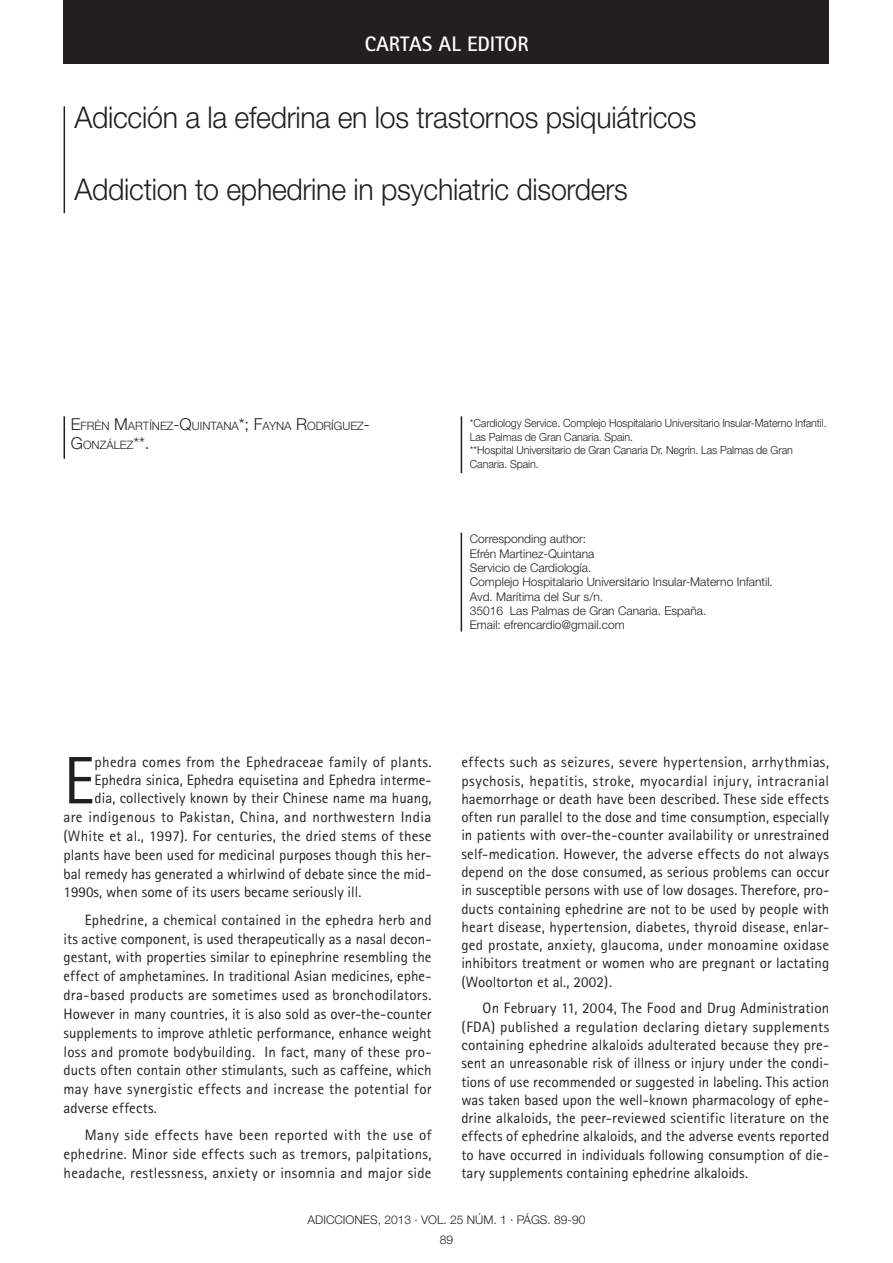
<style>
.page{position:relative;width:893px;height:1263px;background:#fff}
.page>*{position:absolute;margin:0;border:0;box-sizing:border-box;transform-origin:0 0}
.Primer_párrafo{font:67.2px "Rotis Sans Serif";color:#231f20}
.Título{font:300 30px "Helvetica Neue LT Std";letter-spacing:-.01em;color:#231f20;scale:.95 1}
.t1{font:700 21px "Rotis Sans Serif";color:#fff}
.Tx{font:15px/18.3px "Rotis Sans Serif";letter-spacing:.01em;color:#231f20;text-align:justify}
.Primer_párrafo-2{font:15px "Rotis Sans Serif";color:#231f20}
.Primer_párrafo-3{font:15px "Rotis Sans Serif";letter-spacing:.025em;color:#231f20}
.Correspondencia{font:300 12px "Helvetica Neue LT Std";color:#231f20}
.Autores{font:300 11.55px/19.8px "Helvetica Neue LT Std";color:#231f20}
.Credenciales{font:300 11.25px/13.5px "Helvetica Neue LT Std";letter-spacing:-.01em;color:#231f20;scale:.95 1}
.s1{font-size:16.5px}
</style>
<div class="page">
<div style="left:64px;top:0;width:765px;height:64px;background:#231f20"></div>
<hr style="left:64px;top:106px;width:1px;height:107px;background:#231f20">
<hr style="left:64px;top:416px;width:1px;height:43px;background:#231f20">
<hr style="left:461px;top:416px;width:1px;height:57px;background:#231f20">
<hr style="left:461px;top:533px;width:1px;height:98px;background:#231f20">
<p class="t1" style="left:365px;top:30px;width:166px">CARTAS AL EDITOR</p>
<p class="Título" style="left:74px;top:99px;width:656px">Adicción a la efedrina en los trastornos psiquiátricos</p>
<p class="Título" style="left:74px;top:171px;width:584px">Addiction to ephedrine in psychiatric disorders</p>
<p class="Autores" style="left:71px;top:415px;width:301px"><span class="s1">E</span>FRÉN <span class="s1">M</span>ARTÍNEZ<span class="s1">-Q</span>UINTANA<span class="s1">*; F</span>AYNA <span class="s1">R</span>ODRÍGUEZ<span class="s1">-<br>G</span>ONZÁLEZ<span class="s1">**.</span></p>
<p class="Credenciales" style="left:470px;top:416px;width:377px">*Cardiology Service. Complejo Hospitalario Universitario Insular-Materno Infantil.<br>Las Palmas de Gran Canaria. Spain.</p>
<p class="Credenciales" style="left:470px;top:443px;width:341px">**Hospital Universitario de Gran Canaria Dr. Negrín. Las Palmas de Gran<br>Canaria. Spain.</p>
<p class="Correspondencia" style="left:470px;top:532px;width:118px">Corresponding author:</p>
<p class="Correspondencia" style="left:470px;top:546px;width:126px">Efrén Martínez-Quintana</p>
<p class="Correspondencia" style="left:470px;top:560px;width:123px">Servicio de Cardiología.</p>
<p class="Correspondencia" style="left:470px;top:575px;width:305px">Complejo Hospitalario Universitario Insular-Materno Infantil.</p>
<p class="Correspondencia" style="left:470px;top:589px;width:135px">Avd. Marítima del Sur s/n.</p>
<p class="Correspondencia" style="left:470px;top:603px;width:238px">35016 Las Palmas de Gran Canaria. España.</p>
<p class="Correspondencia" style="left:470px;top:618px;width:156px">Email: efrencardio@gmail.com</p>
<p class="Primer_párrafo" style="left:64px;top:741px;width:33px">E</p>
<p class="Primer_párrafo-3" style="left:95px;top:753px;width:338px">phedra comes from the Ephedraceae family of plants.</p>
<p class="Primer_párrafo-2" style="left:95px;top:771px;width:338px">Ephedra sinica, Ephedra equisetina and Ephedra interme-</p>
<p class="Primer_párrafo-2" style="left:95px;top:789px;width:338px">dia, collectively known by their Chinese name ma huang,</p>
<p class="Primer_párrafo-3" style="left:64px;top:808px;width:369px">are indigenous to Pakistan, China, and northwestern India</p>
<p class="Primer_párrafo-2" style="left:64px;top:827px;width:369px">(White et al., 1997). For centuries, the dried stems of these</p>
<p class="Primer_párrafo-2" style="left:64px;top:846px;width:370px">plants have been used for medicinal purposes though this her-</p>
<p class="Primer_párrafo-2" style="left:64px;top:865px;width:370px">bal remedy has generated a whirlwind of debate since the mid-</p>
<p class="Primer_párrafo-2" style="left:64px;top:883px;width:299px">1990s, when some of its users became seriously ill.</p>
<p class="Tx" style="left:64px;top:910px;width:370px;line-height:18.8px;text-indent:21px">Ephedrine, a chemical contained in the ephedra herb and its active component, is used therapeutically as a nasal decon&shy;gestant, with properties similar to epinephrine resembling the effect of amphetamines. In traditional Asian medicines, ephe&shy;dra-based products are sometimes used as bronchodilators.<br>However in many countries, it is also sold as over-the-counter supplements to improve athletic performance, enhance weight loss and promote bodybuilding. In fact, many of these pro&shy;ducts often contain other stimulants, such as caffeine, which may have synergistic effects and increase the potential for adverse effects.</p>
<p class="Tx" style="left:64px;top:1126px;width:370px;line-height:18.8px;text-indent:21px">Many side effects have been reported with the use of ephedrine. Minor side effects such as tremors, palpitations, headache, restlessness, anxiety or insomnia and major side</p>
<p class="Tx" style="left:461px;top:753px;width:369px">effects such as seizures, severe hypertension, arrhythmias, psychosis, hepatitis, stroke, myocardial injury, intracranial haemorrhage or death have been described. These side effects often run parallel to the dose and time consumption, especially in patients with over-the-counter availability or unrestrained self-medication. However, the adverse effects do not always depend on the dose consumed, as serious problems can occur in susceptible persons with use of low dosages. Therefore, pro&shy;ducts containing ephedrine are not to be used by people with heart disease, hypertension, diabetes, thyroid disease, enlar&shy;ged prostate, anxiety, glaucoma, under monoamine oxidase inhibitors treatment or women who are pregnant or lactating (Wooltorton et al., 2002).</p>
<p class="Tx" style="left:461px;top:999px;width:369px;text-indent:21px">On February 11, 2004, The Food and Drug Administration (FDA) published a regulation declaring dietary supplements containing ephedrine alkaloids adulterated because they pre&shy;sent an unreasonable risk of illness or injury under the condi&shy;tions of use recommended or suggested in labeling. This action was taken based upon the well-known pharmacology of ephe&shy;drine alkaloids, the peer-reviewed scientific literature on the effects of ephedrine alkaloids, and the adverse events reported to have occurred in individuals following consumption of die&shy;tary supplements containing ephedrine alkaloids.</p>
<p class="Correspondencia" style="left:308px;top:1212px;width:279px">ADICCIONES, 2013 · VOL. 25 NÚM. 1 · PÁGS. 89-90</p>
<p class="Correspondencia" style="left:440px;top:1232px;width:15px">89</p>
</div>
